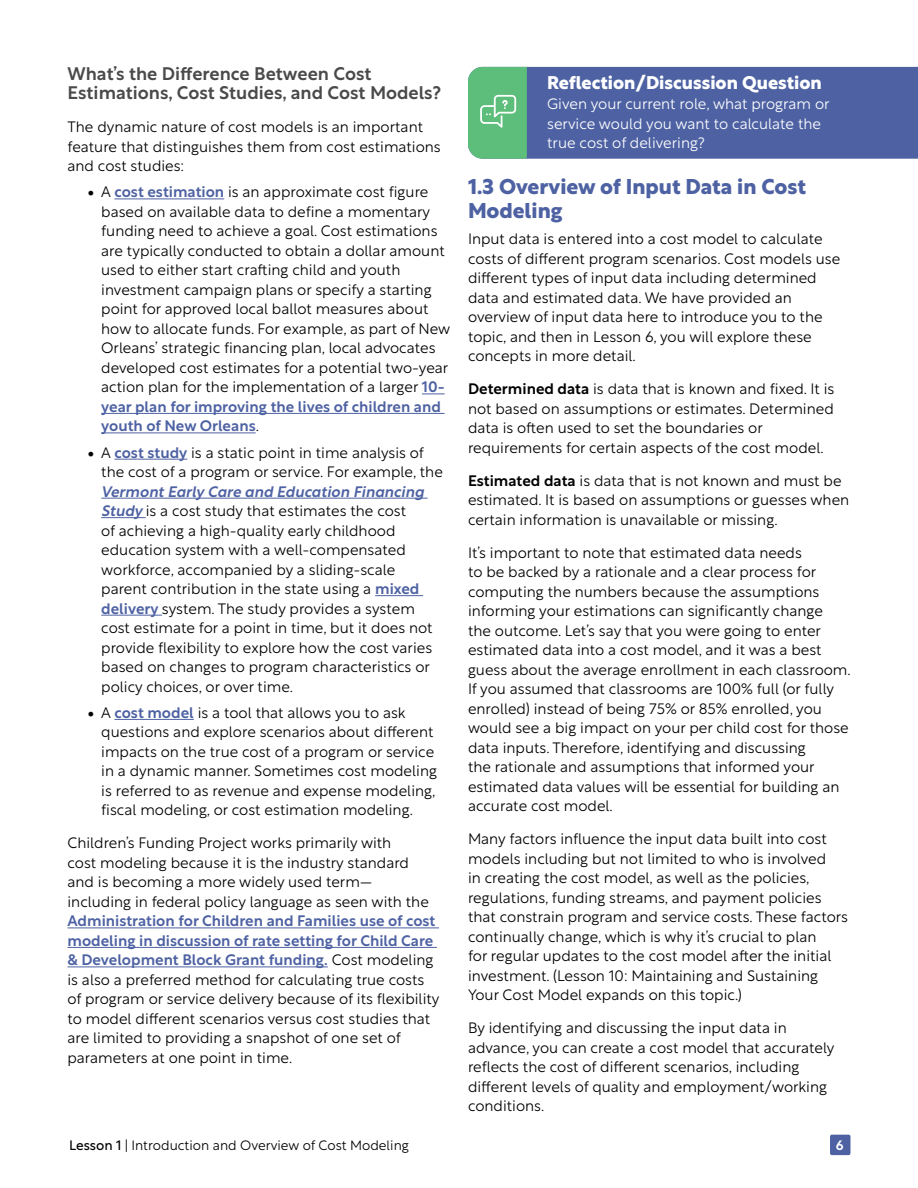
<style>
.page{position:relative;width:918px;height:1188px;background:#fff}
.page>*{position:absolute;margin:0;border:0;box-sizing:border-box;transform-origin:0 0}
.t1{font:700 21px/24px "Rustica";color:#4e62a3}
.t2{font:500 18px/19.5px "Rustica";color:#4a4a4b}
.t3{font:700 18px "Rustica";color:#fff}
.t4{font:300 15px/19.5px "Rustica";color:#000}
.t5{font:300 15px/19.5px "Rustica";color:#fff}
.t6{font:300 13.5px "Rustica";color:#000}
.t7{font:500 13.5px "Rustica";color:#fff}
.s1{font-weight:500;color:#4e62a3}
.s2{font-weight:500;font-style:italic;color:#4e62a3}
.s3{font-weight:500}
.s4{font-weight:400}
</style>
<div class="page">
<hr style="left:114px;top:199px;width:110px;height:1px;background:#4e62a3">
<svg style="left:422px;top:394px;width:23px;height:1px"></svg>
<hr style="left:101px;top:413px;width:344px;height:1px;background:#4e62a3">
<hr style="left:101px;top:433px;width:155px;height:1px;background:#4e62a3">
<hr style="left:114px;top:459px;width:73px;height:1px;background:#4e62a3">
<hr style="left:101px;top:498px;width:327px;height:1px;background:#4e62a3">
<hr style="left:101px;top:517px;width:45px;height:1px;background:#4e62a3">
<hr style="left:375px;top:595px;width:48px;height:1px;background:#4e62a3">
<hr style="left:101px;top:615px;width:61px;height:1px;background:#4e62a3">
<hr style="left:114px;top:719px;width:80px;height:1px;background:#4e62a3">
<hr style="left:68px;top:928px;width:371px;height:1px;background:#4e62a3">
<hr style="left:68px;top:947px;width:369px;height:1px;background:#4e62a3">
<hr style="left:68px;top:967px;width:260px;height:1px;background:#4e62a3">
<div style="left:830px;top:1135px;width:21px;height:20px;background:#4e62a3;border-radius:2px"></div>
<svg style="left:468px;top:67px;width:450px;height:92px;background:#516f9f"></svg>
<p class="t2" style="left:68px;top:62px;width:375px">What’s the Difference Between Cost<br>Estimations, Cost Studies, and Cost Models?</p>
<p class="t4" style="left:68px;top:115px;width:375px">The dynamic nature of cost models is an important feature that distinguishes them from cost estimations and cost studies:</p>
<p class="t4" style="left:101px;top:181px;width:351px">A <span class="s1">cost estimation</span> is an approximate cost figure based on available data to define a momentary funding need to achieve a goal. Cost estimations are typically conducted to obtain a dollar amount used to either start crafting child and youth investment campaign plans or specify a starting point for approved local ballot measures about how to allocate funds. For example, as part of New Orleans’ strategic financing plan, local advocates developed cost estimates for a potential two-year action plan for the implementation of a larger <span class="s1">10- year plan for improving the lives of children and youth of New Orleans</span>.</p>
<p class="t4" style="left:101px;top:441px;width:343px">A <span class="s1">cost study</span> is a static point in time analysis of the cost of a program or service. For example, the</p>
<p class="t4" style="left:101px;top:480px;width:333px"><span class="s2">Vermont Early Care and Education Financing Study</span> is a cost study that estimates the cost<br>of achieving a high-quality early childhood education system with a well-compensated workforce, accompanied by a sliding-scale parent contribution in the state using a <span class="s1">mixed delivery</span> system. The study provides a system cost estimate for a point in time, but it does not provide flexibility to explore how the cost varies based on changes to program characteristics or policy choices, or over time.</p>
<p class="t4" style="left:101px;top:701px;width:337px">A <span class="s1">cost model</span> is a tool that allows you to ask questions and explore scenarios about different impacts on the true cost of a program or service in a dynamic manner. Sometimes cost modeling is referred to as revenue and expense modeling, fiscal modeling, or cost estimation modeling.</p>
<p class="t4" style="left:68px;top:832px;width:363px">Children’s Funding Project works primarily with<br>cost modeling because it is the industry standard and is becoming a more widely used term— including in federal policy language as seen with the</p>
<p class="t4" style="left:68px;top:910px;width:374px"><span class="s1">Administration for Children and Families use of cost modeling in discussion of rate setting for Child Care &amp; Development Block Grant funding.</span> Cost modeling is also a preferred method for calculating true costs of program or service delivery because of its flexibility to model different scenarios versus cost studies that are limited to providing a snapshot of one set of parameters at one point in time.</p>
<p class="t3" style="left:547px;top:67px;width:276px">Reflection/Discussion Question</p>
<p class="t5" style="left:547px;top:92px;width:284px">Given your current role, what program or service would you want to calculate the true cost of delivering?</p>
<h1 class="t1" style="left:468px;top:173px;width:340px">1.3 Overview of Input Data in Cost<br>Modeling</h1>
<p class="t4" style="left:468px;top:227px;width:374px">Input data is entered into a cost model to calculate costs of different program scenarios. Cost models use different types of input data including determined data and estimated data. We have provided an overview of input data here to introduce you to the topic, and then in Lesson 6, you will explore these concepts in more detail.</p>
<p class="t4" style="left:468px;top:377px;width:368px"><span class="s3">Determined data</span> is data that is known and fixed. It is not based on assumptions or estimates. Determined data is often used to set the boundaries or requirements for certain aspects of the cost model.</p>
<p class="t4" style="left:468px;top:469px;width:383px"><span class="s3">Estimated data</span> is data that is not known and must be estimated. It is based on assumptions or guesses when certain information is unavailable or missing.</p>
<p class="t4" style="left:468px;top:541px;width:384px">It’s important to note that estimated data needs<br>to be backed by a rationale and a clear process for computing the numbers because the assumptions informing your estimations can significantly change<br>the outcome. Let’s say that you were going to enter estimated data into a cost model, and it was a best guess about the average enrollment in each classroom.<br>If you assumed that classrooms are 100% full (or fully enrolled) instead of being 75% or 85% enrolled, you would see a big impact on your per child cost for those data inputs. Therefore, identifying and discussing<br>the rationale and assumptions that informed your estimated data values will be essential for building an accurate cost model.</p>
<p class="t4" style="left:468px;top:827px;width:382px">Many factors influence the input data built into cost models including but not limited to who is involved<br>in creating the cost model, as well as the policies, regulations, funding streams, and payment policies that constrain program and service costs. These factors continually change, which is why it’s crucial to plan<br>for regular updates to the cost model after the initial investment. (Lesson 10: Maintaining and Sustaining Your Cost Model expands on this topic.)</p>
<p class="t4" style="left:468px;top:1016px;width:368px">By identifying and discussing the input data in advance, you can create a cost model that accurately reflects the cost of different scenarios, including different levels of quality and employment/working conditions.</p>
<p class="t6" style="left:69px;top:1133px;width:341px"><span class="s4">Lesson 1</span> | Introduction and Overview of Cost Modeling</p>
<p class="t7" style="left:836px;top:1133px;width:9px">6</p>
</div>
